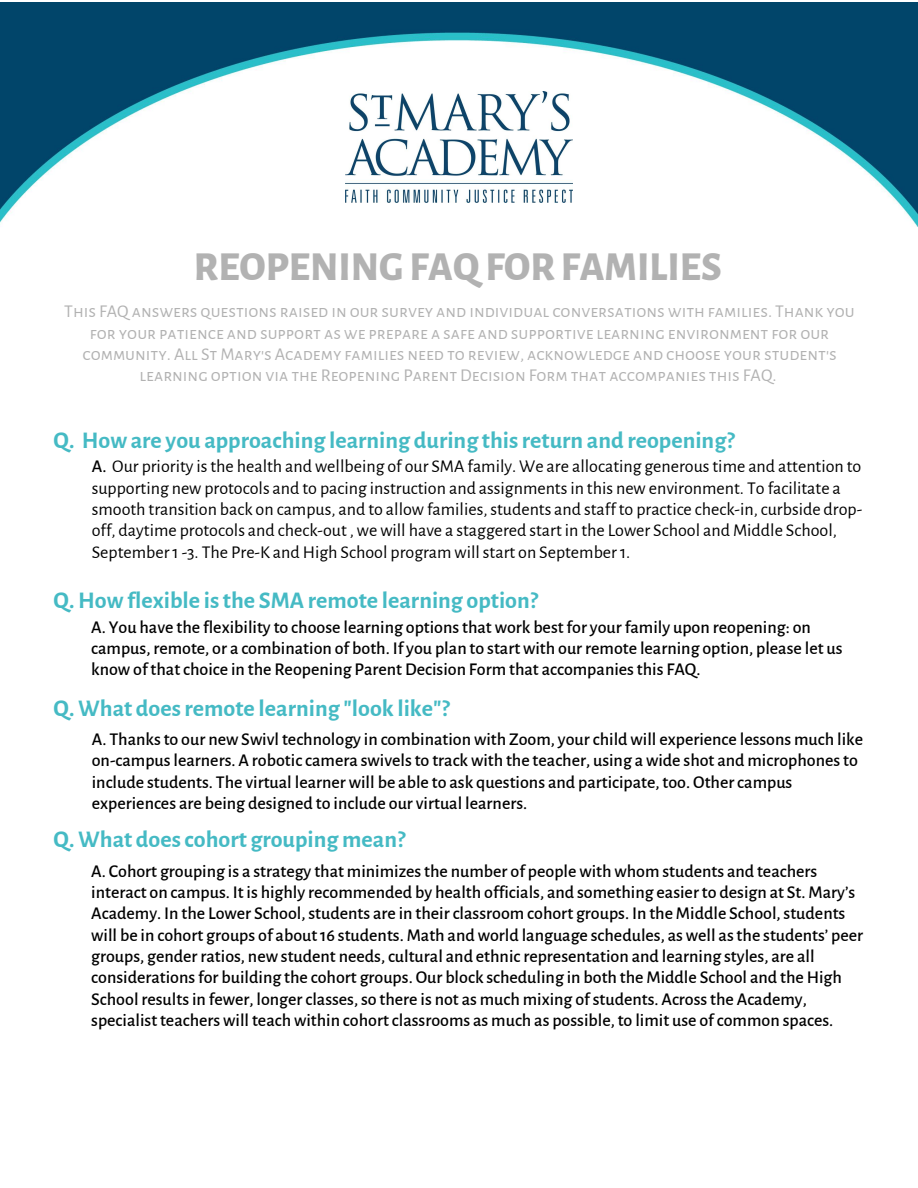
<style>
.page{position:relative;width:918px;height:1188px;background:#fff}
.page>*{position:absolute;margin:0;border:0;box-sizing:border-box;transform-origin:0 0}
.t1{font:800 40.5px "Alegreya Sans";color:#b2b2b2}
.t2{font:700 24px "Alegreya Sans";color:#45bac4}
.t3{font:500 18px/21.3px "Alegreya Sans";color:#000}
.t4{font:18px/21.3px "Alegreya Sans";color:#000}
.t5{font:18px/21.3px "Alegreya Sans SC";color:#b2b2b2;text-align:center}
.s1{font-weight:500}
</style>
<div class="page">
<img style="left:0;top:2px;width:918px;height:225px">
<img style="left:345px;top:92px;width:227px;height:110px">
<h1 class="t1" style="left:194px;top:248px;width:529px">REOPENINGFAQFORFAMILIES</h1>
<p class="t5" style="left:64px;top:301px;width:792px">This FAQ answers questions raised in our survey and individual conversations with families. Thank you for your patience and support as we prepare a safe and supportive learning environment for our community. All St Mary's Academy families need to review, acknowledge and choose your student's learning option via the Reopening Parent Decision Form that accompanies this FAQ.</p>
<h2 class="t2" style="left:54px;top:429px;width:682px">Q. Howare you approaching learning during thisreturn and reopening?</h2>
<p class="t4" style="left:92px;top:456px;width:772px"><span class="s1">A.</span> Our priority is the health and wellbeing of our SMA family. We are allocating generous time and attention to supporting new protocols and to pacing instruction and assignments in this new environment. To facilitate a smooth transition back on campus, and to allow families, students and staff to practice check-in, curbside drop&shy;off, daytime protocols and check-out , we will have a staggered start in the Lower School and Middle School, September 1 -3. The Pre-K and High School program will start on September 1.</p>
<h2 class="t2" style="left:54px;top:589px;width:486px">Q.Howflexible isthe SMA remote learning option?</h2>
<p class="t3" style="left:91px;top:617px;width:753px">A. You have the flexibility to choose learning options that work best for your family upon reopening: on campus, remote, or a combination of both. If you plan to start with our remote learning option, please let us know ofthat choice in the Reopening Parent Decision Form that accompanies this FAQ.</p>
<h2 class="t2" style="left:54px;top:697px;width:398px">Q. What doesremote learning "look like"?</h2>
<p class="t3" style="left:92px;top:729px;width:773px">A. Thanks to our new Swivl technology in combination with Zoom, your child will experience lessons much like on-campus learners. A robotic camera swivels to track with the teacher, using a wide shot and microphones to include students. The virtual learner will be able to ask questions and participate, too. Other campus experiences are being designed to include our virtual learners.</p>
<h2 class="t2" style="left:54px;top:828px;width:353px">Q. What doescohort grouping mean?</h2>
<p class="t3" style="left:91px;top:860px;width:773px">A. Cohort grouping is a strategy that minimizes the number of people with whom students and teachers interact on campus. It is highly recommended by health officials, and something easier to design at St. Mary’s Academy. In the Lower School, students are in their classroom cohort groups. In the Middle School, students will be in cohort groups of about 16 students. Math and world language schedules, as well as the students’ peer groups, gender ratios, new student needs, cultural and ethnic representation and learning styles, are all considerations for building the cohort groups. Our block scheduling in both the Middle School and the High School results in fewer, longer classes, so there is not as much mixing of students. Across the Academy, specialist teachers will teach within cohort classrooms as much as possible, to limit use of common spaces.</p>
</div>
